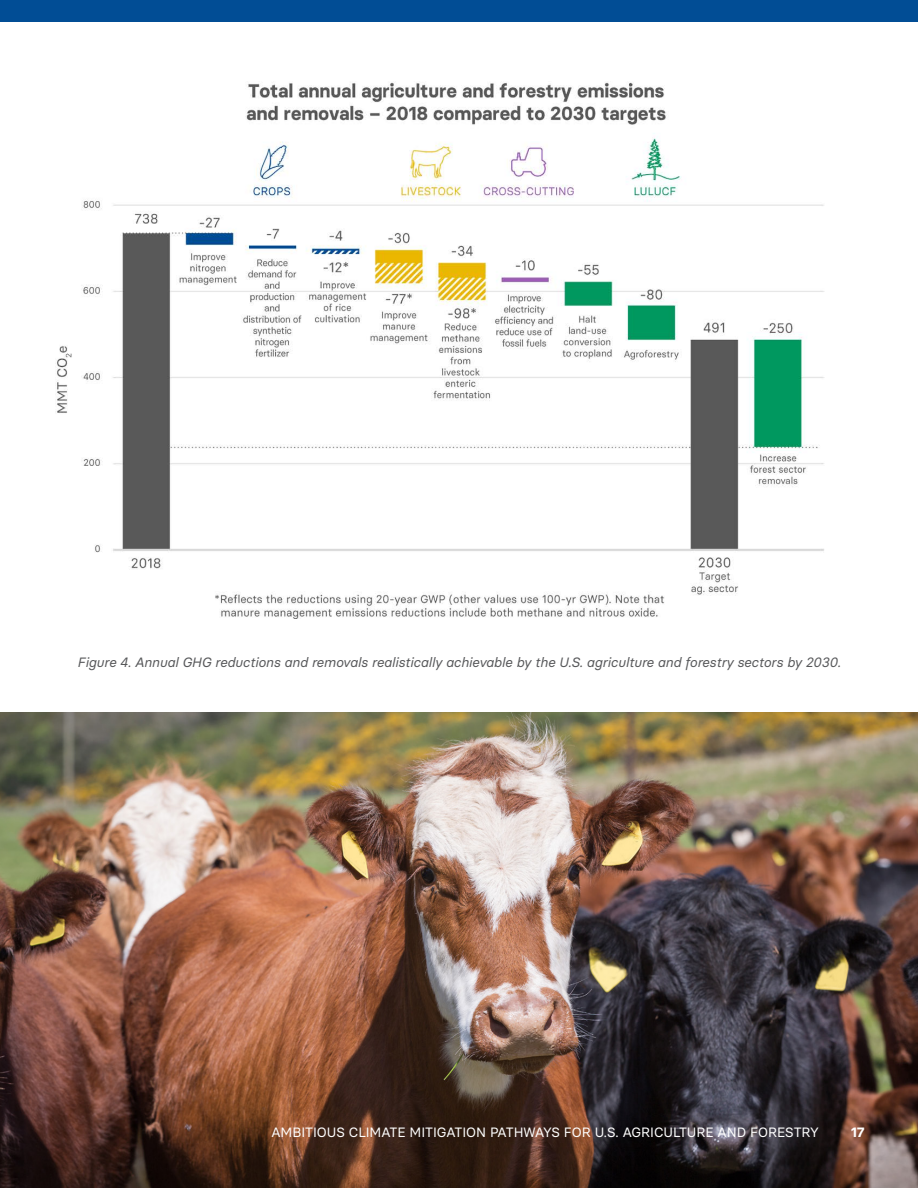
<style>
.page{position:relative;width:918px;height:1188px;background:#fff}
.page>*{position:absolute;margin:0;border:0;box-sizing:border-box;transform-origin:0 0}
.t1{font:italic 13.5px "Basier Circle";letter-spacing:-.01em;color:#57585a}
.t2{font:13.5px "Basier Circle";letter-spacing:-.005em;color:#fff}
.t3{font:700 13.5px "Basier Circle";color:#fff}
</style>
<div class="page">
<div style="left:0;top:0;width:918px;height:21px;background:#014d95"></div>
<img style="left:55px;top:82px;width:769px;height:536px">
<img style="left:0;top:713px;width:918px;height:475px">
<p class="t1" style="left:77px;top:654px;width:765px">Figure 4. Annual GHG reductions and removals realistically achievable by the U.S. agriculture and forestry sectors by 2030.</p>
<p class="t2" style="left:271px;top:1124px;width:549px">AMBITIOUS CLIMATE MITIGATION PATHWAYS FOR U.S. AGRICULTURE AND FORESTRY</p>
<p class="t3" style="left:851px;top:1124px;width:15px">17</p>
</div>
